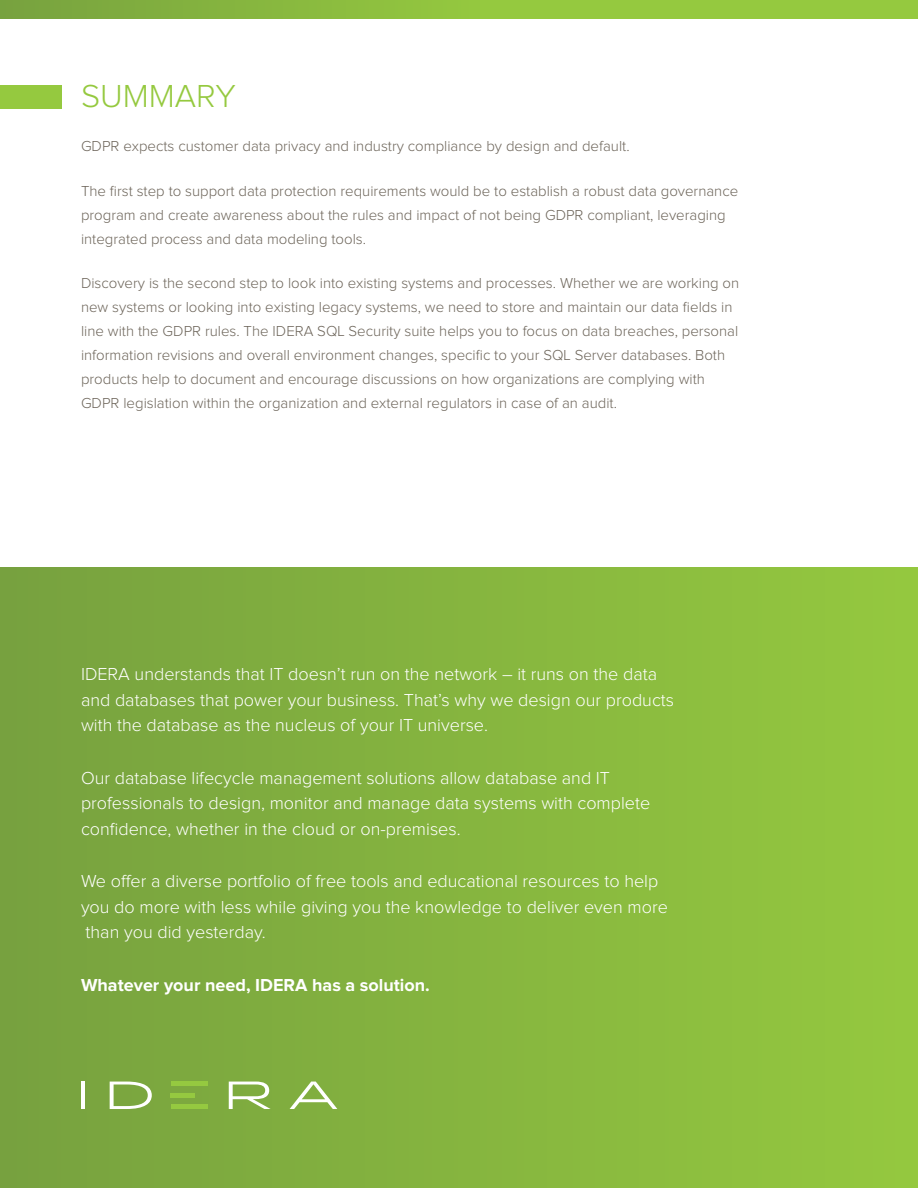
<style>
.page{position:relative;width:918px;height:1188px;background:#fff}
.page>*{position:absolute;margin:0;border:0;box-sizing:border-box;transform-origin:0 0}
.t1{font:300 33px "Proxima Nova";color:#95c93f}
.t2{font:300 18px/25.5px "Proxima Nova";color:#fff}
.t3{font:700 18px "Proxima Nova";color:#fff}
.t4{font:300 15px/24px "Proxima Nova";color:#6d655a}
</style>
<div class="page">
<div style="left:0;top:0;width:918px;height:19px;background:linear-gradient(to right,#7eaa3f,#9cd33f)"></div>
<div style="left:0;top:85px;width:62px;height:23px;background:#95c93f"></div>
<div style="left:0;top:567px;width:918px;height:621px;background:linear-gradient(to right,#77a13f,#95c83f)"></div>
<hr style="left:81px;top:1082px;width:4px;height:27px;background:#fff">
<svg style="left:110px;top:1082px;width:42px;height:27px"></svg>
<svg style="left:229px;top:1082px;width:42px;height:27px"></svg>
<svg style="left:290px;top:1082px;width:47px;height:27px"></svg>
<hr style="left:171px;top:1082px;width:36px;height:4px;background:#95c940">
<hr style="left:171px;top:1105px;width:36px;height:4px;background:#95c940">
<hr style="left:171px;top:1093px;width:24px;height:4px;background:#95c940">
<h1 class="t1" style="left:81px;top:81px;width:156px">SUMMARY</h1>
<p class="t4" style="left:81px;top:135px;width:550px">GDPR expects customer data privacy and industry compliance by design and default.</p>
<p class="t4" style="left:81px;top:179px;width:659px">The first step to support data protection requirements would be to establish a robust data governance program and create awareness about the rules and impact of not being GDPR compliant, leveraging integrated process and data modeling tools.</p>
<p class="t4" style="left:81px;top:271px;width:660px">Discovery is the second step to look into existing systems and processes. Whether we are working on new systems or looking into existing legacy systems, we need to store and maintain our data fields in line with the GDPR rules. The IDERA SQL Security suite helps you to focus on data breaches, personal information revisions and overall environment changes, specific to your SQL Server databases. Both products help to document and encourage discussions on how organizations are complying with GDPR legislation within the organization and external regulators in case of an audit.</p>
<p class="t2" style="left:81px;top:662px;width:595px">IDERA understands that IT doesn’t run on the network – it runs on the data and databases that power your business. That’s why we design our products with the database as the nucleus of your IT universe.</p>
<p class="t2" style="left:81px;top:766px;width:571px">Our database lifecycle management solutions allow database and IT professionals to design, monitor and manage data systems with complete confidence, whether in the cloud or on-premises.</p>
<p class="t2" style="left:81px;top:869px;width:588px">We offer a diverse portfolio of free tools and educational resources to help you do more with less while giving you the knowledge to deliver even more than you did yesterday.</p>
<p class="t3" style="left:81px;top:977px;width:350px">Whatever your need, IDERA has a solution.</p>
</div>
